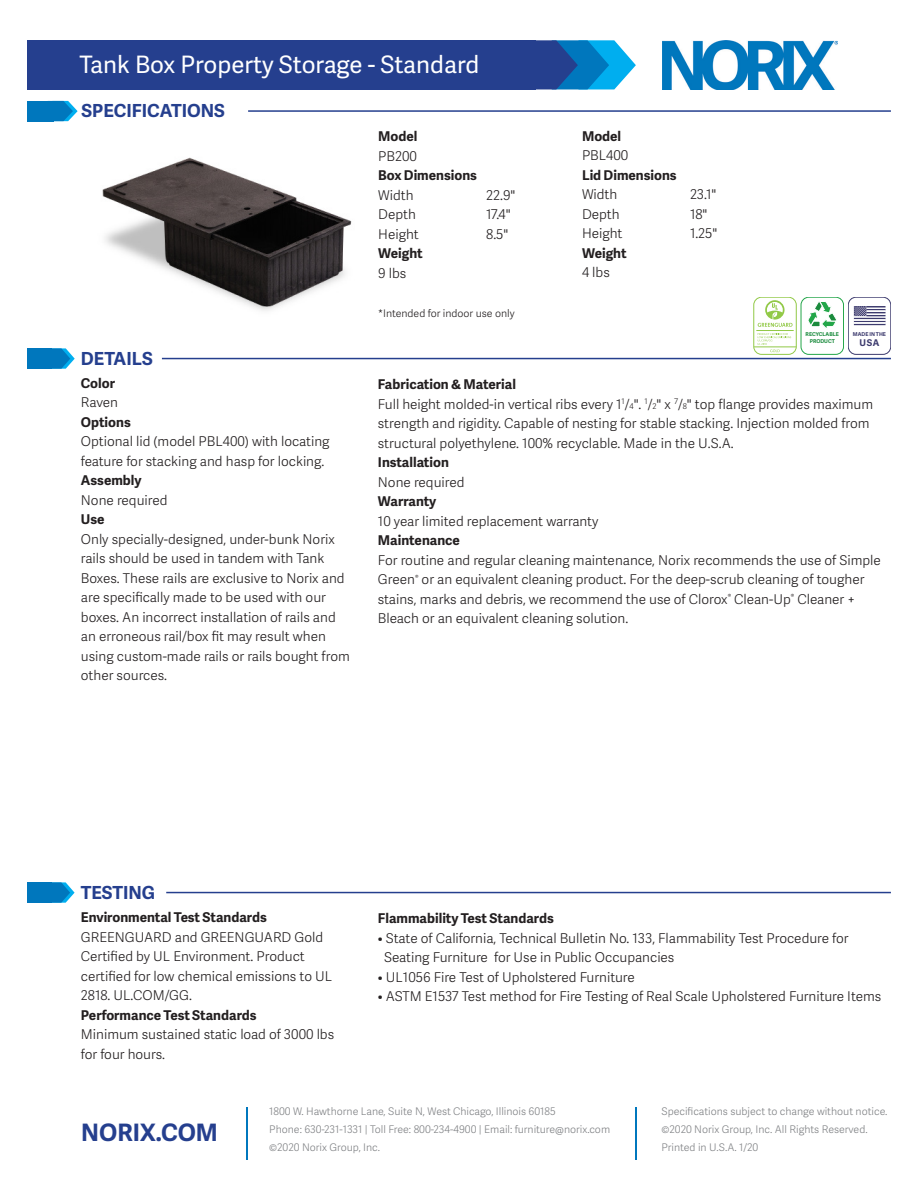
<style>
.page{position:relative;width:918px;height:1188px;background:#fff}
.page>*{position:absolute;margin:0;border:0;box-sizing:border-box;transform-origin:0 0}
.t1{font:24px "Adelle Sans";color:#fff}
.t2{font:700 24px "Adelle Sans";color:#253f8e}
.t3{font:700 18px "Adelle Sans";color:#253f8e}
.t4{font:300 13.5px/19.5px "Adelle Sans";color:#231f20}
.t5{font:700 13.5px "Adelle Sans";color:#231f20}
.t6{font:300 10.5px/18px "Adelle Sans";color:#808285}
.t7{font:300 10.5px "Adelle Sans";color:#231f20}
.t8{font:700 9.3px "Adelle Sans";color:#3d3b6e}
.t9{font:700 5.25px/6.3px "Adelle Sans";color:#1a8b3d;text-align:center}
.t10{font:700 5.25px "Adelle Sans";color:#3d3b6e}
.s1{font-size:7.8px}
</style>
<div class="page">
<img style="left:663px;top:40px;width:174px;height:50px">
<svg style="left:535px;top:40px;width:101px;height:49px;background:#2883c2"></svg>
<div style="left:27px;top:40px;width:508px;height:49px;background:#253f8e"></div>
<hr style="left:246px;top:1108px;width:2px;height:52px;background:#0077bd">
<hr style="left:636px;top:1108px;width:1px;height:52px;background:#0077bd">
<svg style="left:52px;top:348px;width:23px;height:21px"></svg>
<div style="left:27px;top:348px;width:25px;height:21px;background:#0077bd"></div>
<hr style="left:162px;top:358px;width:729px;height:1px;background:#253f8e">
<svg style="left:52px;top:882px;width:23px;height:21px"></svg>
<div style="left:27px;top:882px;width:25px;height:21px;background:#0077bd"></div>
<hr style="left:166px;top:892px;width:725px;height:1px;background:#253f8e">
<svg style="left:53px;top:101px;width:25px;height:20px"></svg>
<div style="left:27px;top:101px;width:26px;height:20px;background:#0077bd"></div>
<hr style="left:248px;top:110px;width:643px;height:2px;background:#253f8e">
<img style="left:102px;top:157px;width:250px;height:154px">
<div style="left:848px;top:297px;width:43px;height:58px;border:1px solid #3d3b6e;border-radius:8px"></div>
<svg style="left:854px;top:306px;width:32px;height:19px"></svg>
<div style="left:754px;top:297px;width:42px;height:58px;border:1px solid #92c947;border-radius:8px"></div>
<hr style="left:754px;top:347px;width:42px;height:1px;background:#92c947">
<hr style="left:756px;top:330px;width:38px;height:1px;background:#92c947">
<svg style="left:758px;top:300px;width:35px;height:27px"></svg>
<svg style="left:758px;top:333px;width:33px;height:19px"></svg>
<div style="left:801px;top:297px;width:43px;height:58px;border:1px solid #23a649;border-radius:8px"></div>
<svg style="left:808px;top:301px;width:28px;height:27px"></svg>
<p class="t1" style="left:79px;top:48px;width:402px">Tank Box Property Storage - Standard</p>
<p class="t3" style="left:82px;top:98px;width:145px">SPECIFICATIONS</p>
<p class="t3" style="left:81px;top:346px;width:73px">DETAILS</p>
<p class="t5" style="left:81px;top:373px;width:36px">Color</p>
<p class="t4" style="left:81px;top:392px;width:39px">Raven</p>
<p class="t5" style="left:81px;top:412px;width:51px">Options</p>
<p class="t4" style="left:81px;top:431px;width:250px">Optional lid (model PBL400) with locating feature for stacking and hasp for locking.</p>
<p class="t5" style="left:81px;top:471px;width:62px">Assembly</p>
<p class="t4" style="left:81px;top:490px;width:88px">None required</p>
<p class="t5" style="left:81px;top:510px;width:25px">Use</p>
<p class="t4" style="left:81px;top:529px;width:270px">Only specially-designed, under-bunk Norix rails should be used in tandem with Tank Boxes. These rails are exclusive to Norix and are specifically made to be used with our boxes. An incorrect installation of rails and an erroneous rail/box fit may result when using custom-made rails or rails bought from other sources.</p>
<p class="t5" style="left:378px;top:127px;width:41px">Model</p>
<p class="t4" style="left:378px;top:146px;width:40px">PB200</p>
<p class="t5" style="left:378px;top:166px;width:100px">Box Dimensions</p>
<p class="t4" style="left:378px;top:185px;width:37px">Width</p>
<p class="t4" style="left:486px;top:185px;width:31px">22.9"</p>
<p class="t4" style="left:378px;top:204px;width:39px">Depth</p>
<p class="t4" style="left:486px;top:204px;width:26px">17.4"</p>
<p class="t4" style="left:378px;top:224px;width:42px">Height</p>
<p class="t4" style="left:486px;top:224px;width:24px">8.5"</p>
<p class="t5" style="left:378px;top:244px;width:46px">Weight</p>
<p class="t4" style="left:378px;top:263px;width:30px">9 lbs</p>
<p class="t7" style="left:378px;top:306px;width:138px">*Intended for indoor use only</p>
<p class="t5" style="left:582px;top:126px;width:41px">Model</p>
<p class="t4" style="left:582px;top:145px;width:48px">PBL400</p>
<p class="t5" style="left:582px;top:165px;width:96px">Lid Dimensions</p>
<p class="t4" style="left:582px;top:184px;width:37px">Width</p>
<p class="t4" style="left:690px;top:184px;width:28px">23.1"</p>
<p class="t4" style="left:582px;top:204px;width:39px">Depth</p>
<p class="t4" style="left:690px;top:204px;width:19px">18"</p>
<p class="t4" style="left:582px;top:223px;width:42px">Height</p>
<p class="t4" style="left:690px;top:223px;width:29px">1.25"</p>
<p class="t5" style="left:582px;top:243px;width:46px">Weight</p>
<p class="t4" style="left:582px;top:262px;width:29px">4 lbs</p>
<p class="t9" style="left:806px;top:331px;width:35px">RECYCLABLE<br>PRODUCT</p>
<p class="t10" style="left:853px;top:331px;width:35px">MADE IN THE</p>
<p class="t8" style="left:860px;top:336px;width:21px">USA</p>
<p class="t5" style="left:378px;top:375px;width:140px">Fabrication &amp; Material</p>
<p class="t4" style="left:378px;top:394px;width:497px">Full height molded-in vertical ribs every 1<sup>1</sup>/<span class="s1">4</span>". <sup>1</sup>/<span class="s1">2</span>" x <sup>7</sup>/<span class="s1">8</span>" top flange provides maximum strength and rigidity. Capable of nesting for stable stacking. Injection molded from structural polyethylene. 100% recyclable. Made in the U.S.A.</p>
<p class="t5" style="left:378px;top:453px;width:72px">Installation</p>
<p class="t4" style="left:378px;top:472px;width:88px">None required</p>
<p class="t5" style="left:378px;top:492px;width:60px">Warranty</p>
<p class="t4" style="left:378px;top:511px;width:222px">10 year limited replacement warranty</p>
<p class="t5" style="left:378px;top:531px;width:84px">Maintenance</p>
<p class="t4" style="left:378px;top:550px;width:504px">For routine and regular cleaning maintenance, Norix recommends the use of Simple Green<sup>®</sup> or an equivalent cleaning product. For the deep-scrub cleaning of tougher stains, marks and debris, we recommend the use of Clorox<sup>®</sup> Clean-Up<sup>®</sup> Cleaner + Bleach or an equivalent cleaning solution.</p>
<p class="t3" style="left:81px;top:880px;width:76px">TESTING</p>
<p class="t5" style="left:81px;top:908px;width:187px">Environmental Test Standards</p>
<p class="t4" style="left:81px;top:927px;width:253px">GREENGUARD and GREENGUARD Gold<br>Certified by UL Environment. Product certified for low chemical emissions to UL<br>2818. UL.COM/GG.</p>
<p class="t5" style="left:81px;top:1005px;width:177px">Performance Test Standards</p>
<p class="t4" style="left:81px;top:1025px;width:255px">Minimum sustained static load of 3000 lbs for four hours.</p>
<p class="t5" style="left:378px;top:909px;width:177px">Flammability Test Standards</p>
<p class="t4" style="left:384px;top:928px;width:466px;text-indent:-6px">• State of California, Technical Bulletin No. 133, Flammability Test Procedure for<br>Seating Furniture for Use in Public Occupancies</p>
<p class="t4" style="left:378px;top:967px;width:258px">• UL1056 Fire Test of Upholstered Furniture</p>
<p class="t4" style="left:378px;top:986px;width:505px">• ASTM E1537 Test method for Fire Testing of Real Scale Upholstered Furniture Items</p>
<p class="t2" style="left:81px;top:1115px;width:138px">NORIX.COM</p>
<p class="t6" style="left:269px;top:1102px;width:288px">1800 W. Hawthorne Lane, Suite N, West Chicago, Illinois 60185</p>
<p class="t6" style="left:269px;top:1120px;width:342px">Phone: 630-231-1331 | Toll Free: 800-234-4900 | Email: furniture@norix.com ©2020 Norix Group, Inc.</p>
<p class="t6" style="left:662px;top:1102px;width:227px">Specifications subject to change without notice. ©2020 Norix Group, Inc. All Rights Reserved.<br>Printed in U.S.A. 1/20</p>
</div>
